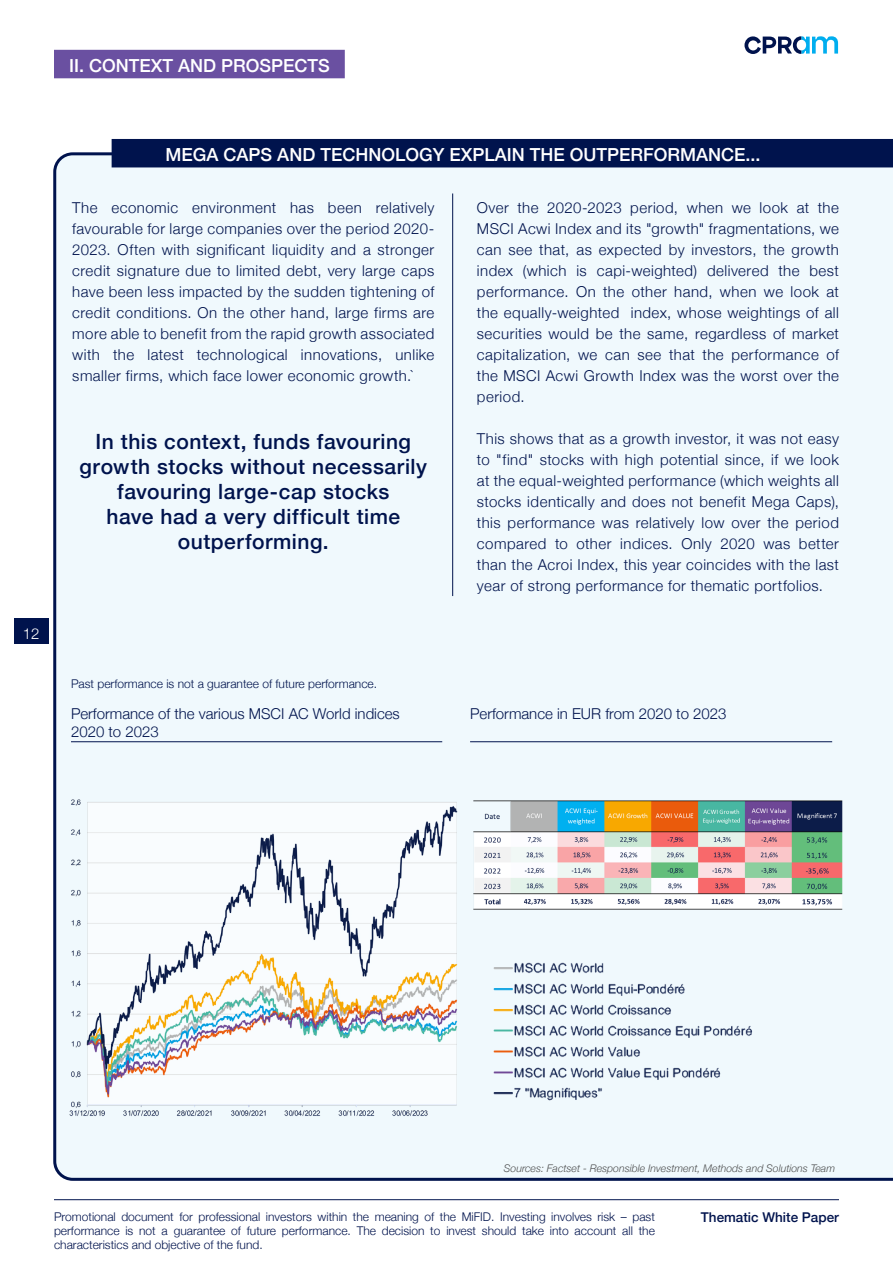
<style>
.page{position:relative;width:893px;height:1263px;background:#fff}
.page>*{position:absolute;margin:0;border:0;box-sizing:border-box;transform-origin:0 0}
.titre_H2{font:500 21px/25.2px "Helvetica Neue";letter-spacing:.025em;color:#00134d;text-align:center}
.tete_fiche{font:500 18px "Helvetica Neue";color:#fff}
.rubrique{font:500 18px "Helvetica Neue";color:#fff}
.courant{font:300 15px/21px "Helvetica Neue";letter-spacing:.03em;color:#00134d;text-align:justify}
.titre_graphe{font:300 15px/18px "Helvetica Neue";color:#00134d}
.t1{font:300 15px "Helvetica Neue";color:#fff}
.t2{font:500 13.5px "Helvetica Neue";color:#00134d}
.t3{font:300 12px/14.4px "Helvetica Neue";color:#00134d;text-align:justify}
.courant-2{font:italic 300 10.5px "Helvetica Neue";color:#4e4f50}
</style>
<div class="page">
<div style="left:14px;top:619px;width:34px;height:25px;background:#00134d"></div>
<hr style="left:54px;top:1199px;width:785px;height:1px;background:#00134d">
<svg style="left:744px;top:36px;width:94px;height:18px"></svg>
<div style="left:53px;top:152px;width:840px;height:1029px;background:#f0f9fd"></div>
<div style="left:112px;top:139px;width:781px;height:28px;background:#00134d"></div>
<img style="left:63px;top:794px;width:402px;height:331px">
<img style="left:471px;top:796px;width:372px;height:143px">
<hr style="left:452px;top:193px;width:1px;height:403px;background:#00134d">
<hr style="left:71px;top:741px;width:371px;height:1px;background:#00134d">
<hr style="left:470px;top:741px;width:362px;height:1px;background:#00134d">
<img style="left:456px;top:948px;width:376px;height:174px">
<div style="left:54px;top:50px;width:291px;height:28px;background:#6a50a1"></div>
<p class="t1" style="left:23px;top:621px;width:18px">12</p>
<p class="rubrique" style="left:69px;top:51px;width:262px">II. CONTEXT AND PROSPECTS</p>
<p class="tete_fiche" style="left:166px;top:140px;width:596px">MEGA CAPS AND TECHNOLOGY EXPLAIN THE OUTPERFORMANCE...</p>
<p class="courant" style="left:72px;top:196px;width:364px">The economic environment has been relatively favourable for large companies over the period 2020- 2023. Often with significant liquidity and a stronger credit signature due to limited debt, very large caps have been less impacted by the sudden tightening of credit conditions. On the other hand, large firms are more able to benefit from the rapid growth associated with the latest technological innovations, unlike smaller firms, which face lower economic growth.`</p>
<p class="titre_H2" style="left:80px;top:427px;width:349px">In this context, funds favouring growth stocks without necessarily favouring large-cap stocks<br>have had a very difficult time outperforming.</p>
<p class="t3" style="left:71px;top:675px;width:308px">Past performance is not a guarantee of future performance.</p>
<p class="courant" style="left:477px;top:196px;width:364px">Over the 2020-2023 period, when we look at the MSCI Acwi Index and its "growth" fragmentations, we can see that, as expected by investors, the growth index (which is capi-weighted) delivered the best performance. On the other hand, when we look at the equally-weighted index, whose weightings of all securities would be the same, regardless of market capitalization, we can see that the performance of the MSCI Acwi Growth Index was the worst over the period.</p>
<p class="courant" style="left:477px;top:427px;width:364px">This shows that as a growth investor, it was not easy to "find" stocks with high potential since, if we look at the equal-weighted performance (which weights all stocks identically and does not benefit Mega Caps), this performance was relatively low over the period compared to other indices. Only 2020 was better than the Acroi Index, this year coincides with the last year of strong performance for thematic portfolios.</p>
<p class="titre_graphe" style="left:71px;top:704px;width:330px">Performance of the various MSCI AC World indices<br>2020 to 2023</p>
<p class="titre_graphe" style="left:470px;top:704px;width:258px">Performance in EUR from 2020 to 2023</p>
<p class="courant-2" style="left:504px;top:1159px;width:333px">Sources: Factset - Responsible Investment, Methods and Solutions Team</p>
<p class="t3" style="left:54px;top:1208px;width:602px">Promotional document for professional investors within the meaning of the MiFID. Investing involves risk – past performance is not a guarantee of future performance. The decision to invest should take into account all the characteristics and objective of the fund.</p>
<p class="t2" style="left:701px;top:1206px;width:140px">Thematic White Paper</p>
</div>
